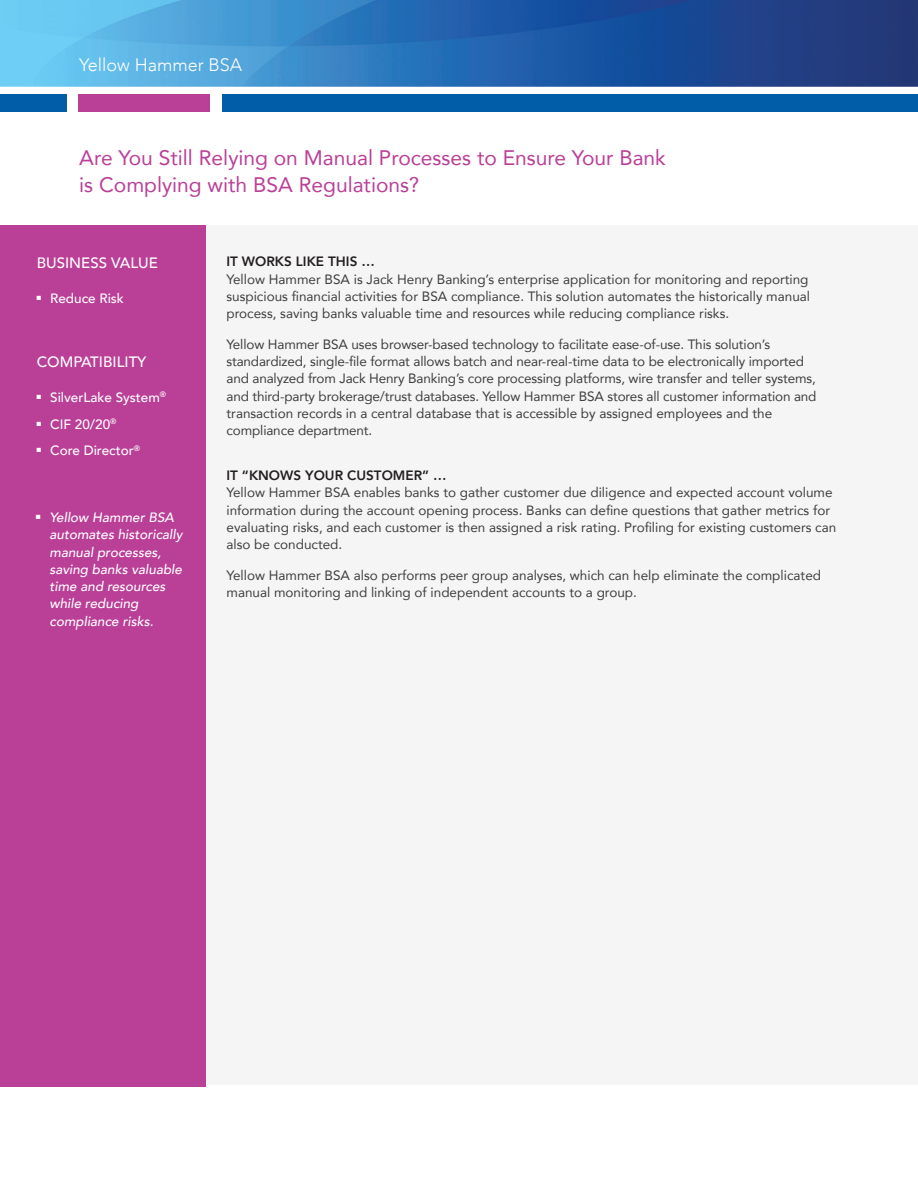
<style>
.page{position:relative;width:918px;height:1188px;background:#fff}
.page>*{position:absolute;margin:0;border:0;box-sizing:border-box;transform-origin:0 0}
.HEADLINE{font:21px/27px "Avenir";color:#ba3f97}
.PRODUCT_NAME_-_TOP_O{font:300 18px "Avenir";color:#fff}
.HEADLINE_-_SIDE_BAR{font:500 15px "Avenir";color:#fff}
.BODY_TEXT{font:13.5px/17.2px "Avenir";color:#3e3e3f}
.t1{font:italic 500 13.5px/17.2px "Avenir";color:#fff}
.t2{font:500 13.5px "Avenir";color:#fff}
.TEXT_HEADLINE{font:800 13.5px "Avenir";color:#231f20}
</style>
<div class="page">
<div style="left:0;top:225px;width:918px;height:860px;background:#f5f5f5"></div>
<img style="left:0;top:0;width:903px;height:86px">
<div style="left:0;top:94px;width:68px;height:17px;background:#015da7"></div>
<div style="left:79px;top:94px;width:131px;height:17px;background:#ba3f97"></div>
<div style="left:222px;top:94px;width:696px;height:17px;background:#015da7"></div>
<div style="left:0;top:225px;width:206px;height:861px;background:#ba3f97"></div>
<img style="left:903px;top:0;width:15px;height:86px">
<p class="PRODUCT_NAME_-_TOP_O" style="left:79px;top:54px;width:164px">Yellow Hammer BSA</p>
<p class="HEADLINE" style="left:79px;top:144px;width:588px">Are You Still Relying on Manual Processes to Ensure Your Bank is Complying with BSA Regulations?</p>
<p class="HEADLINE_-_SIDE_BAR" style="left:37px;top:250px;width:123px">BUSINESS VALUE</p>
<p class="t2" style="left:37px;top:287px;width:89px"><sup>■</sup> Reduce Risk</p>
<p class="HEADLINE_-_SIDE_BAR" style="left:37px;top:348px;width:111px">COMPATIBILITY</p>
<p class="t2" style="left:37px;top:385px;width:131px"><sup>■</sup> SilverLake System<sup>®</sup></p>
<p class="t2" style="left:37px;top:412px;width:81px"><sup>■</sup> CIF 20/20<sup>®</sup></p>
<p class="t2" style="left:37px;top:439px;width:105px"><sup>■</sup> Core Director<sup>®</sup></p>
<p class="t1" style="left:50px;top:509px;width:135px;text-indent:-14px"><sup>■</sup> Yellow Hammer BSA automates historically manual processes, saving banks valuable time and resources while reducing compliance risks.</p>
<p class="TEXT_HEADLINE" style="left:226px;top:251px;width:150px">IT WORKS LIKE THIS …</p>
<p class="BODY_TEXT" style="left:226px;top:270px;width:585px;text-align:justify">Yellow Hammer BSA is Jack Henry Banking’s enterprise application for monitoring and reporting suspicious financial activities for BSA compliance. This solution automates the historically manual process, saving banks valuable time and resources while reducing compliance risks.</p>
<p class="BODY_TEXT" style="left:226px;top:335px;width:592px">Yellow Hammer BSA uses browser-based technology to facilitate ease-of-use. This solution’s standardized, single-file format allows batch and near-real-time data to be electronically imported and analyzed from Jack Henry Banking’s core processing platforms, wire transfer and teller systems, and third-party brokerage/trust databases. Yellow Hammer BSA stores all customer information and transaction records in a central database that is accessible by assigned employees and the compliance department.</p>
<p class="TEXT_HEADLINE" style="left:226px;top:465px;width:222px">IT “KNOWS YOUR CUSTOMER” …</p>
<p class="BODY_TEXT" style="left:226px;top:484px;width:611px">Yellow Hammer BSA enables banks to gather customer due diligence and expected account volume information during the account opening process. Banks can define questions that gather metrics for evaluating risks, and each customer is then assigned a risk rating. Profiling for existing customers can also be conducted.</p>
<p class="BODY_TEXT" style="left:226px;top:566px;width:596px">Yellow Hammer BSA also performs peer group analyses, which can help eliminate the complicated manual monitoring and linking of independent accounts to a group.</p>
</div>
